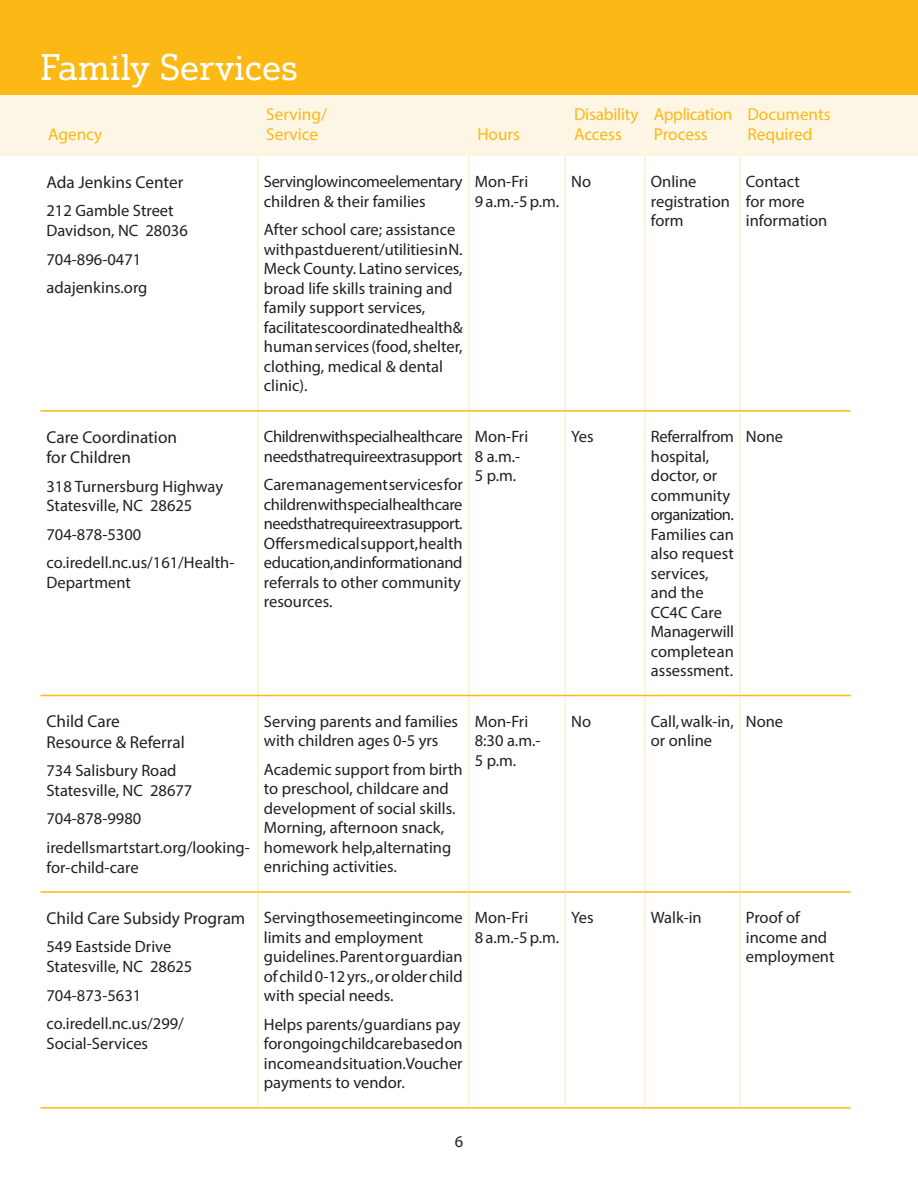
<style>
.page{position:relative;width:918px;height:1188px;background:#fff}
.page>*{position:absolute;margin:0;border:0;box-sizing:border-box;transform-origin:0 0}
.t1{font:36px "Justus Pro";color:#fff}
.table_text{font:17.25px/20.2px "Myriad Pro";color:#231f20}
.t2{font:17.25px/19.5px "Myriad Pro";color:#fcb814}
.t3{font:17.25px/19.5px "Myriad Pro";letter-spacing:-.025em;color:#fcb814}
.table_text-2{font:16.5px/19.5px "Myriad Pro";color:#231f20}
.table_text-3{font:16.5px/19.5px "Myriad Pro";letter-spacing:-.025em;color:#231f20}
</style>
<div class="page">
<div style="left:0;top:94px;width:918px;height:62px;background:#fef6e5"></div>
<div style="left:0;top:0;width:918px;height:94px;background:#fcb814"></div>
<hr style="left:257px;top:156px;width:2px;height:254px;background:#feefd0">
<hr style="left:468px;top:156px;width:1px;height:254px;background:#feefd0">
<hr style="left:565px;top:156px;width:1px;height:254px;background:#feefd0">
<hr style="left:644px;top:156px;width:2px;height:254px;background:#feefd0">
<hr style="left:739px;top:156px;width:2px;height:254px;background:#feefd0">
<hr style="left:40px;top:410px;width:218px;height:2px;background:#fcb814">
<hr style="left:257px;top:412px;width:2px;height:283px;background:#feefd0">
<hr style="left:258px;top:410px;width:211px;height:2px;background:#fcb814">
<hr style="left:468px;top:412px;width:1px;height:283px;background:#feefd0">
<hr style="left:469px;top:410px;width:96px;height:2px;background:#fcb814">
<hr style="left:565px;top:410px;width:80px;height:2px;background:#fcb814">
<hr style="left:565px;top:412px;width:1px;height:283px;background:#feefd0">
<hr style="left:644px;top:412px;width:2px;height:283px;background:#feefd0">
<hr style="left:645px;top:410px;width:95px;height:2px;background:#fcb814">
<hr style="left:739px;top:412px;width:2px;height:283px;background:#feefd0">
<hr style="left:740px;top:410px;width:111px;height:2px;background:#fcb814">
<hr style="left:40px;top:695px;width:218px;height:1px;background:#fcb814">
<hr style="left:257px;top:696px;width:2px;height:195px;background:#feefd0">
<hr style="left:258px;top:695px;width:211px;height:1px;background:#fcb814">
<hr style="left:468px;top:696px;width:1px;height:195px;background:#feefd0">
<hr style="left:469px;top:695px;width:96px;height:1px;background:#fcb814">
<hr style="left:565px;top:695px;width:80px;height:1px;background:#fcb814">
<hr style="left:565px;top:696px;width:1px;height:195px;background:#feefd0">
<hr style="left:644px;top:696px;width:2px;height:195px;background:#feefd0">
<hr style="left:645px;top:695px;width:95px;height:1px;background:#fcb814">
<hr style="left:739px;top:696px;width:2px;height:195px;background:#feefd0">
<hr style="left:740px;top:695px;width:111px;height:1px;background:#fcb814">
<hr style="left:40px;top:891px;width:218px;height:2px;background:#fcb814">
<hr style="left:40px;top:1107px;width:218px;height:2px;background:#fcb814">
<hr style="left:257px;top:893px;width:2px;height:214px;background:#feefd0">
<hr style="left:258px;top:891px;width:211px;height:2px;background:#fcb814">
<hr style="left:258px;top:1107px;width:211px;height:2px;background:#fcb814">
<hr style="left:468px;top:893px;width:1px;height:214px;background:#feefd0">
<hr style="left:469px;top:891px;width:96px;height:2px;background:#fcb814">
<hr style="left:565px;top:891px;width:80px;height:2px;background:#fcb814">
<hr style="left:565px;top:893px;width:1px;height:214px;background:#feefd0">
<hr style="left:469px;top:1107px;width:96px;height:2px;background:#fcb814">
<hr style="left:565px;top:1107px;width:80px;height:2px;background:#fcb814">
<hr style="left:644px;top:893px;width:2px;height:214px;background:#feefd0">
<hr style="left:645px;top:891px;width:95px;height:2px;background:#fcb814">
<hr style="left:645px;top:1107px;width:95px;height:2px;background:#fcb814">
<hr style="left:739px;top:893px;width:2px;height:214px;background:#feefd0">
<hr style="left:740px;top:891px;width:111px;height:2px;background:#fcb814">
<hr style="left:740px;top:1107px;width:111px;height:2px;background:#fcb814">
<p class="t1" style="left:40px;top:45px;width:259px">Family Services</p>
<p class="t2" style="left:48px;top:125px;width:56px">Agency</p>
<p class="t2" style="left:266px;top:105px;width:62px">Serving/</p>
<p class="t2" style="left:266px;top:124px;width:53px">Service</p>
<p class="t2" style="left:477px;top:124px;width:44px">Hours</p>
<p class="t2" style="left:574px;top:105px;width:66px">Disability<br>Access</p>
<p class="t3" style="left:654px;top:105px;width:80px">Application<br>Process</p>
<p class="t2" style="left:747px;top:105px;width:85px">Documents<br>Required</p>
<p class="table_text" style="left:46px;top:172px;width:138px">Ada Jenkins Center</p>
<p class="table_text-2" style="left:46px;top:201px;width:143px">212 Gamble Street<br>Davidson, NC 28036</p>
<p class="table_text-2" style="left:46px;top:249px;width:96px">704-896-0471</p>
<p class="table_text-2" style="left:46px;top:278px;width:102px">adajenkins.org</p>
<p class="table_text" style="left:46px;top:426px;width:132px">Care Coordination for Children</p>
<p class="table_text-2" style="left:46px;top:476px;width:178px">318 Turnersburg Highway<br>Statesville, NC 28625</p>
<p class="table_text-2" style="left:46px;top:524px;width:96px">704-878-5300</p>
<p class="table_text-2" style="left:46px;top:553px;width:190px">co.iredell.nc.us/161/Health-<br>Department</p>
<p class="table_text-2" style="left:264px;top:172px;width:200px">Serving low income elementary children &amp; their families</p>
<p class="table_text-2" style="left:264px;top:220px;width:200px">After school care; assistance with past due rent/utilities in N.<br>Meck County. Latino services, broad life skills training and family support services, facilitates coordinated health &amp; human services (food, shelter, clothing, medical &amp; dental clinic).</p>
<p class="table_text-2" style="left:475px;top:172px;width:86px">Mon-Fri<br>9 a.m.-5 p.m.</p>
<p class="table_text-2" style="left:571px;top:172px;width:21px">No</p>
<p class="table_text-2" style="left:651px;top:172px;width:81px">Online registration form</p>
<p class="table_text-2" style="left:746px;top:172px;width:83px">Contact<br>for more information</p>
<p class="table_text-3" style="left:264px;top:427px;width:200px">Children with special health care needs that require extra support</p>
<p class="table_text-2" style="left:264px;top:475px;width:200px;text-align:justify">Care management services for children with special health care needs that require extra support.<br>Offers medical support, health education, and information and referrals to other community resources.</p>
<p class="table_text-2" style="left:475px;top:427px;width:55px">Mon-Fri<br>8 a.m.-<br>5 p.m.</p>
<p class="table_text-2" style="left:571px;top:427px;width:24px">Yes</p>
<p class="table_text-2" style="left:651px;top:427px;width:85px">Referral from hospital, doctor, or community organization.<br>Families can also request services, and the<br>CC4C Care<br>Manager will complete an assessment.</p>
<p class="table_text-2" style="left:746px;top:427px;width:39px">None</p>
<p class="table_text" style="left:46px;top:711px;width:140px">Child Care<br>Resource &amp; Referral</p>
<p class="table_text-2" style="left:46px;top:761px;width:147px">734 Salisbury Road<br>Statesville, NC 28677</p>
<p class="table_text-2" style="left:46px;top:809px;width:96px">704-878-9980</p>
<p class="table_text-2" style="left:46px;top:838px;width:205px">iredellsmartstart.org/looking&shy;for-child-care</p>
<p class="table_text" style="left:46px;top:908px;width:200px">Child Care Subsidy Program</p>
<p class="table_text-2" style="left:46px;top:937px;width:147px">549 Eastside Drive<br>Statesville, NC 28625</p>
<p class="table_text-2" style="left:46px;top:985px;width:96px">704-873-5631</p>
<p class="table_text-2" style="left:46px;top:1014px;width:139px">co.iredell.nc.us/299/<br>Social-Services</p>
<p class="table_text-2" style="left:264px;top:711px;width:196px">Serving parents and families with children ages 0-5 yrs</p>
<p class="table_text-2" style="left:264px;top:759px;width:200px">Academic support from birth to preschool, childcare and development of social skills.<br>Morning, afternoon snack, homework help,alternating enriching activities.</p>
<p class="table_text-2" style="left:475px;top:711px;width:67px">Mon-Fri<br>8:30 a.m.-<br>5 p.m.</p>
<p class="table_text-2" style="left:571px;top:711px;width:21px">No</p>
<p class="table_text-2" style="left:651px;top:711px;width:85px">Call, walk-in, or online</p>
<p class="table_text-2" style="left:746px;top:711px;width:39px">None</p>
<p class="table_text-2" style="left:264px;top:908px;width:200px">Serving those meeting income limits and employment guidelines. Parent or guardian of child 0-12 yrs., or older child with special needs.</p>
<p class="table_text-2" style="left:264px;top:1014px;width:200px">Helps parents/guardians pay for ongoing childcare based on income and situation. Voucher payments to vendor.</p>
<p class="table_text-2" style="left:475px;top:908px;width:86px">Mon-Fri<br>8 a.m.-5 p.m.</p>
<p class="table_text-2" style="left:571px;top:908px;width:24px">Yes</p>
<p class="table_text-2" style="left:651px;top:908px;width:52px">Walk-in</p>
<p class="table_text-2" style="left:746px;top:908px;width:90px">Proof of income and employment</p>
<p class="table_text-2" style="left:455px;top:1132px;width:10px">6</p>
</div>
